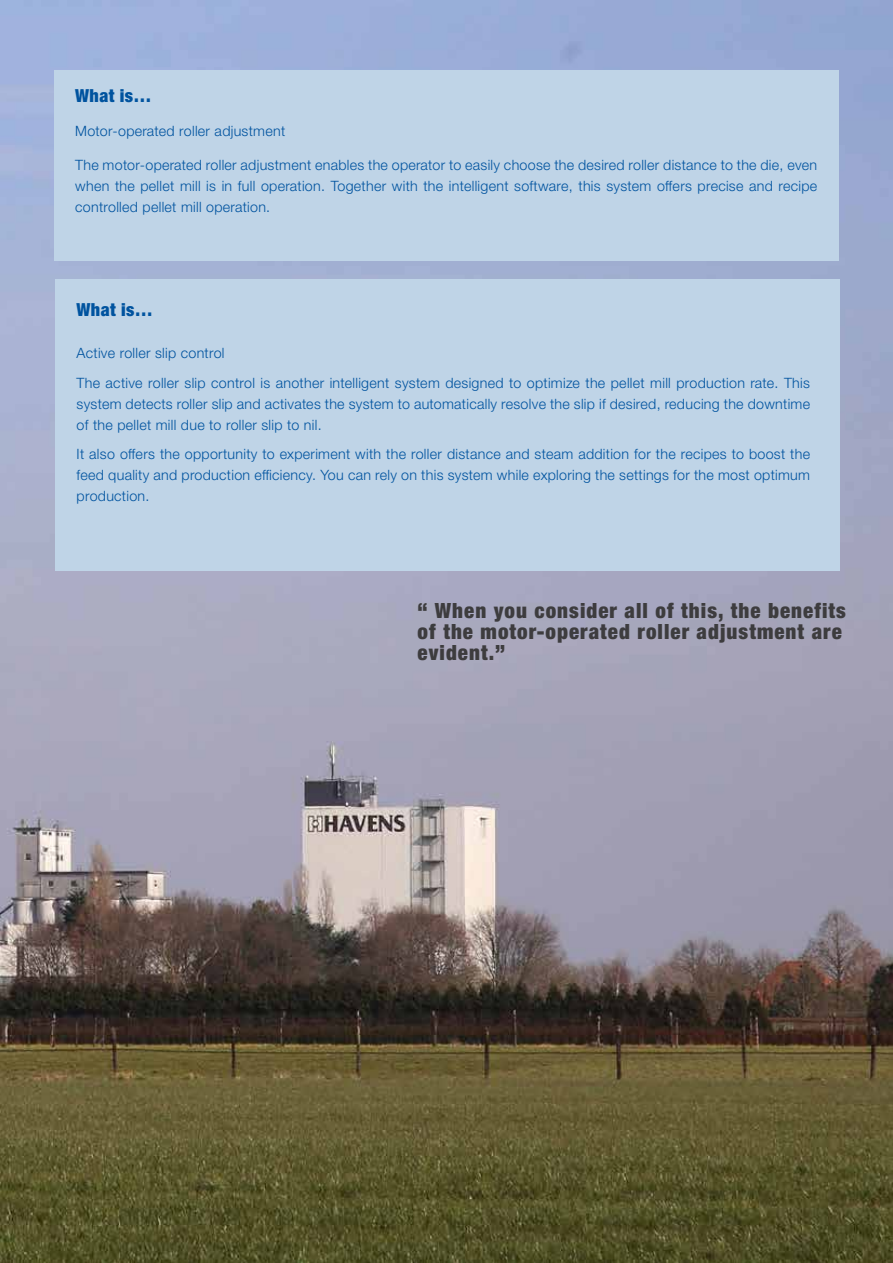
<style>
.page{position:relative;width:893px;height:1263px;background:#fff}
.page>*{position:absolute;margin:0;border:0;box-sizing:border-box;transform-origin:0 0}
.t1{font:900 condensed 21px/21px "Helvetica Neue LTW1 G";letter-spacing:.05em;color:#3d3c3e}
.t2{font:900 condensed 18px "Helvetica Neue LTW1 G";letter-spacing:.02em;color:#00539f}
.t3{font:300 14.25px/21px "Helvetica Neue LTW1 G";letter-spacing:.02em;color:#00539f;text-align:justify}
</style>
<div class="page">
<img style="left:0;top:0;width:893px;height:1263px">
<div style="left:54px;top:71px;width:784px;height:190px;background:#bfd4e7"></div>
<div style="left:55px;top:279px;width:785px;height:292px;background:#bfd4e7"></div>
<p class="t2" style="left:75px;top:85px;width:78px">What is…</p>
<p class="t3" style="left:75px;top:120px;width:212px">Motor-operated roller adjustment</p>
<p class="t3" style="left:75px;top:154px;width:743px">The motor-operated roller adjustment enables the operator to easily choose the desired roller distance to the die, even when the pellet mill is in full operation. Together with the intelligent software, this system offers precise and recipe controlled pellet mill operation.</p>
<p class="t2" style="left:77px;top:299px;width:78px">What is…</p>
<p class="t3" style="left:77px;top:338px;width:735px;line-height:29.5px">Active roller slip control<br>The active roller slip control is another intelligent system designed to optimize the pellet mill production rate. This</p>
<p class="t3" style="left:77px;top:393px;width:735px">system detects roller slip and activates the system to automatically resolve the slip if desired, reducing the downtime of the pellet mill due to roller slip to nil.</p>
<p class="t3" style="left:77px;top:444px;width:735px">It also offers the opportunity to experiment with the roller distance and steam addition for the recipes to boost the feed quality and production efficiency. You can rely on this system while exploring the settings for the most optimum production.</p>
<h1 class="t1" style="left:418px;top:600px;width:430px">“ When you consider all of this, the benefits of the motor-operated roller adjustment are evident.”</h1>
</div>
